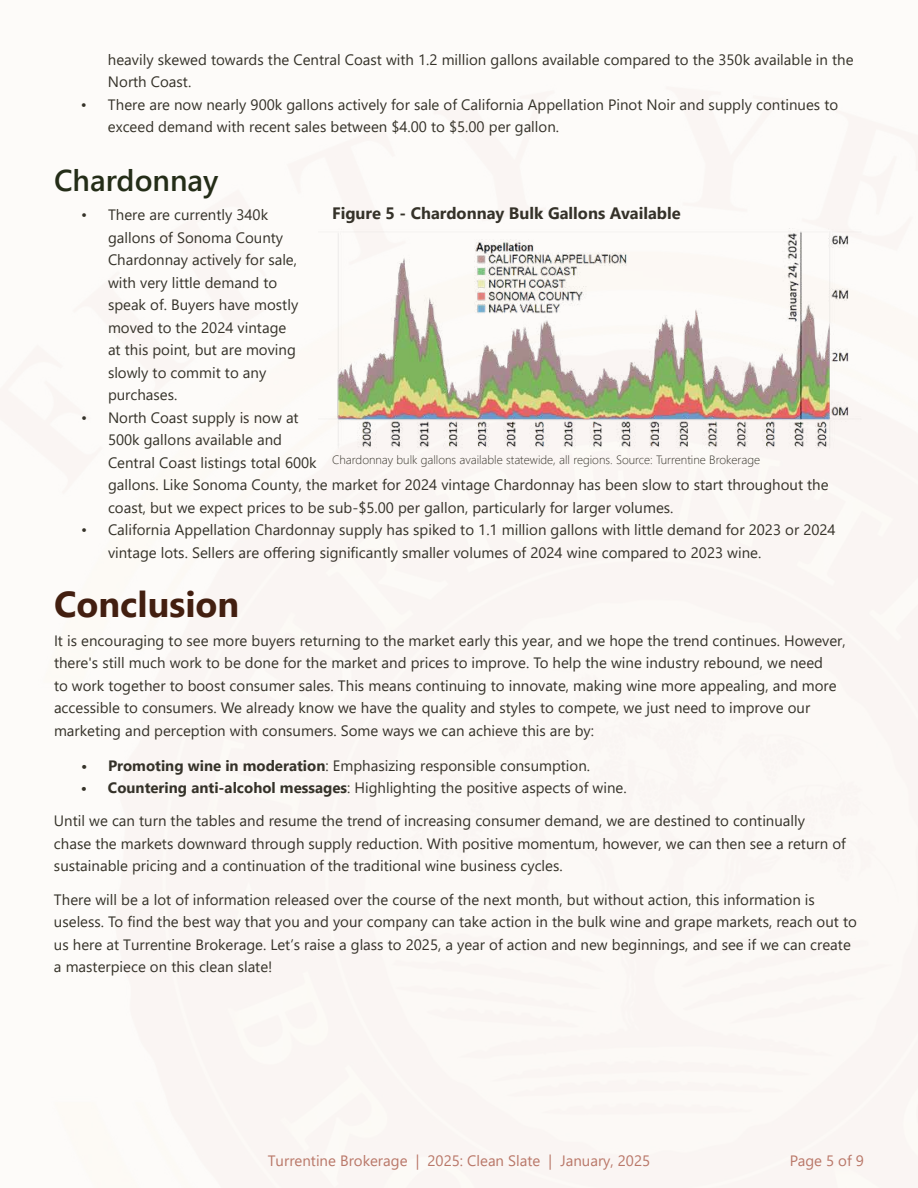
<style>
.page{position:relative;width:918px;height:1188px;background:#fdfbf9}
.page>*{position:absolute;margin:0;border:0;box-sizing:border-box;transform-origin:0 0}
.t1{font:700 36px "Segoe UI";color:#431f10}
.t2{font:600 30px "Segoe UI";color:#242d18}
.t3{font:700 16.5px "Segoe UI";color:#353229}
.t4{font:15px/22.5px "Segoe UI";color:#353229}
.t5{font:15px "Segoe UI";color:#b97768}
.t6{font:300 12px "Segoe UI";color:#353229}
.s1{font-weight:700}
</style>
<div class="page">
<img style="left:337px;top:231px;width:524px;height:218px">
<p class="t4" style="left:108px;top:47px;width:747px">heavily skewed towards the Central Coast with 1.2 million gallons available compared to the 350k available in the<br>North Coast.</p>
<p class="t4" style="left:108px;top:92px;width:732px;text-indent:-27px">• There are now nearly 900k gallons actively for sale of California Appellation Pinot Noir and supply continues to exceed demand with recent sales between $4.00 to $5.00 per gallon.</p>
<h2 class="t2" style="left:54px;top:152px;width:166px">Chardonnay</h2>
<p class="t4" style="left:108px;top:202px;width:192px;text-indent:-27px">• There are currently 340k gallons of Sonoma County<br>Chardonnay actively for sale, with very little demand to speak of. Buyers have mostly moved to the 2024 vintage at this point, but are moving slowly to commit to any purchases.</p>
<p class="t4" style="left:108px;top:405px;width:722px;text-indent:-27px">• North Coast supply is now at<br>500k gallons available and<br>Central Coast listings total 600k<br>gallons. Like Sonoma County, the market for 2024 vintage Chardonnay has been slow to start throughout the coast, but we expect prices to be sub-$5.00 per gallon, particularly for larger volumes.</p>
<p class="t4" style="left:108px;top:517px;width:729px;text-indent:-27px">• California Appellation Chardonnay supply has spiked to 1.1 million gallons with little demand for 2023 or 2024 vintage lots. Sellers are offering significantly smaller volumes of 2024 wine compared to 2023 wine.</p>
<h1 class="t1" style="left:54px;top:571px;width:187px">Conclusion</h1>
<p class="t4" style="left:54px;top:628px;width:793px">It is encouraging to see more buyers returning to the market early this year, and we hope the trend continues. However, there's still much work to be done for the market and prices to improve. To help the wine industry rebound, we need<br>to work together to boost consumer sales. This means continuing to innovate, making wine more appealing, and more accessible to consumers. We already know we have the quality and styles to compete, we just need to improve our marketing and perception with consumers. Some ways we can achieve this are by:</p>
<p class="t4" style="left:81px;top:753px;width:511px"><span class="s1">• Promoting wine in moderation</span>: Emphasizing responsible consumption.</p>
<p class="t4" style="left:81px;top:775px;width:547px"><span class="s1">• Countering anti-alcohol messages</span>: Highlighting the positive aspects of wine.</p>
<p class="t4" style="left:54px;top:809px;width:793px">Until we can turn the tables and resume the trend of increasing consumer demand, we are destined to continually chase the markets downward through supply reduction. With positive momentum, however, we can then see a return of sustainable pricing and a continuation of the traditional wine business cycles.</p>
<p class="t4" style="left:54px;top:887px;width:805px">There will be a lot of information released over the course of the next month, but without action, this information is useless. To find the best way that you and your company can take action in the bulk wine and grape markets, reach out to us here at Turrentine Brokerage. Let’s raise a glass to 2025, a year of action and new beginnings, and see if we can create a masterpiece on this clean slate!</p>
<p class="t3" style="left:332px;top:198px;width:350px">Figure 5 - Chardonnay Bulk Gallons Available</p>
<p class="t6" style="left:332px;top:449px;width:430px">Chardonnay bulk gallons available statewide, all regions. Source: Turrentine Brokerage</p>
<p class="t5" style="left:268px;top:1147px;width:384px">Turrentine Brokerage | 2025: Clean Slate | January, 2025</p>
<p class="t5" style="left:790px;top:1146px;width:76px">Page 5 of 9</p>
</div>
